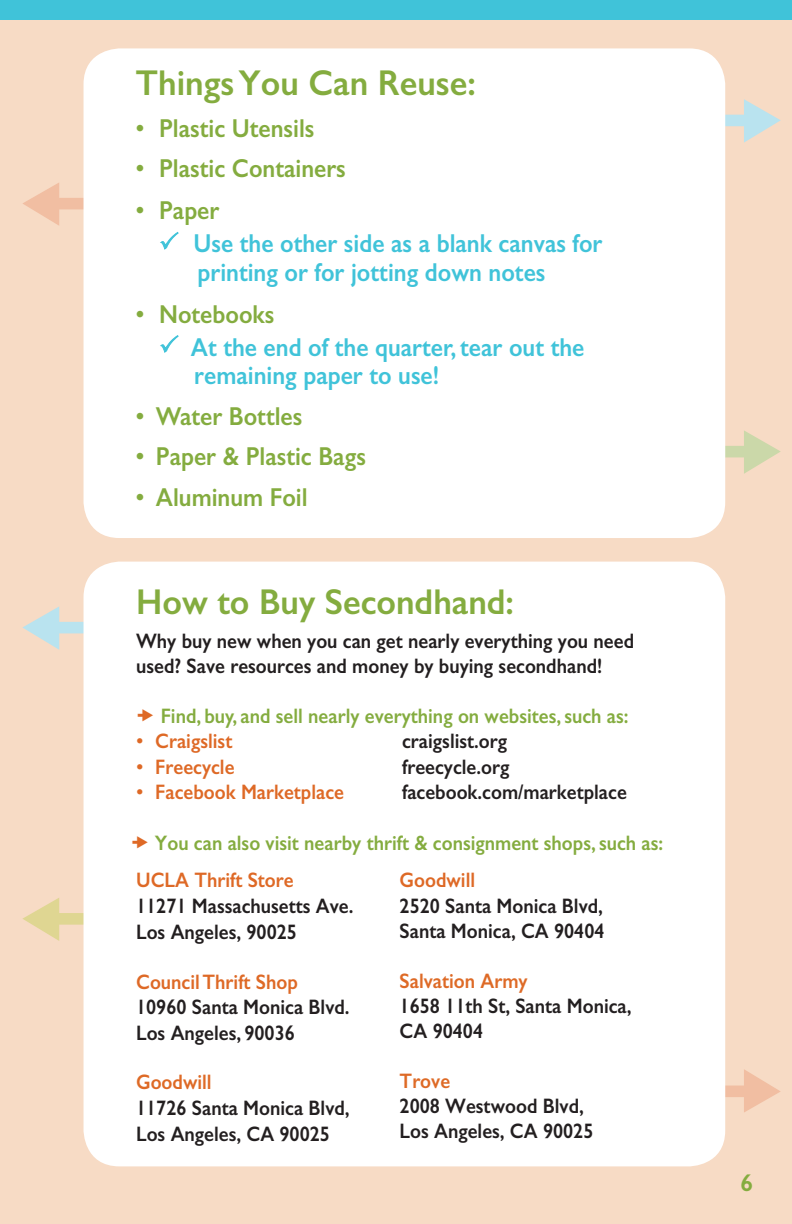
<style>
.page{position:relative;width:792px;height:1224px;background:#fff}
.page>*{position:absolute;margin:0;border:0;box-sizing:border-box;transform-origin:0 0}
.t1{font:600 36px "Gill Sans";color:#84ac3f;scale:.95 1}
.t2{font:600 26px/33px "Gill Sans";color:#40c3d9;scale:.91 1}
.t3{font:600 26px "Gill Sans";color:#84ac3f;scale:.91 1}
.t4{font:600 24px "Gill Sans";color:#84ac3f}
.t5{font:600 21px/25.2px "Gill Sans";color:#231f20;scale:.91 1}
.t6{font:600 21px/25.2px "Gill Sans";color:#221e1f;scale:.91 1}
.t7{font:600 21px "Gill Sans";color:#84ac3f;scale:.91 1}
.t8{font:600 21px "Gill Sans";color:#de6926;scale:.91 1}
.t9{font:600 21px "Gill Sans";color:#de6a26;scale:.91 1}
.s1{font-weight:400}
.s2{font-weight:400;color:#84ac3f}
.s3{color:#84ac3f}
</style>
<div class="page">
<div style="left:0;top:10px;width:792px;height:1214px;background:#f7dbc5"></div>
<svg style="left:22px;top:606px;width:62px;height:44px"></svg>
<svg style="left:22px;top:898px;width:62px;height:43px"></svg>
<svg style="left:23px;top:182px;width:61px;height:44px"></svg>
<svg style="left:725px;top:1069px;width:56px;height:44px"></svg>
<svg style="left:725px;top:99px;width:56px;height:44px"></svg>
<svg style="left:725px;top:430px;width:56px;height:44px"></svg>
<div style="left:84px;top:48px;width:641px;height:490px;background:#fff;border-radius:36px"></div>
<div style="left:84px;top:562px;width:641px;height:604px;background:#fff;border-radius:36px"></div>
<div style="left:0;top:0;width:792px;height:20px;background:#40c3d9"></div>
<h1 class="t1" style="left:135px;top:61px;width:360px">Things You Can Reuse:</h1>
<p class="t3" style="left:135px;top:112px;width:198px"><span class="s1">•</span> Plastic Utensils</p>
<p class="t3" style="left:135px;top:153px;width:233px"><span class="s1">•</span> Plastic Containers</p>
<p class="t2" style="left:193px;top:194px;width:451px;text-indent:-58px"><span class="s2">•</span> <span class="s3">Paper<br></span>Use the other side as a blank canvas for</p>
<p class="t2" style="left:198px;top:255px;width:384px">printing or for jotting down notes</p>
<p class="t2" style="left:191px;top:297px;width:434px;text-indent:-55px"><span class="s2">•</span> <span class="s3">Notebooks<br></span>At the end of the quarter, tear out the</p>
<p class="t2" style="left:194px;top:358px;width:271px">remaining paper to use!</p>
<p class="t3" style="left:135px;top:400px;width:185px"><span class="s1">•</span> Water Bottles</p>
<p class="t3" style="left:135px;top:441px;width:255px"><span class="s1">•</span> Paper &amp; Plastic Bags</p>
<p class="t3" style="left:135px;top:482px;width:191px"><span class="s1">•</span> Aluminum Foil</p>
<h1 class="t1" style="left:136px;top:580px;width:399px">How to Buy Secondhand:</h1>
<p class="t6" style="left:136px;top:628px;width:549px">Why buy new when you can get nearly everything you need used? Save resources and money by buying secondhand!</p>
<p class="t7" style="left:161px;top:703px;width:516px">Find, buy, and sell nearly everything on websites, such as:</p>
<p class="t8" style="left:136px;top:729px;width:107px"><span class="s1">•</span> Craigslist</p>
<p class="t8" style="left:136px;top:754px;width:110px"><span class="s1">•</span> Freecycle</p>
<p class="t8" style="left:136px;top:779px;width:230px"><span class="s1">•</span> Facebook Marketplace</p>
<p class="t5" style="left:402px;top:729px;width:248px">craigslist.org<br>freecycle.org facebook.com/marketplace</p>
<p class="t7" style="left:155px;top:830px;width:560px">You can also visit nearby thrift &amp; consignment shops, such as:</p>
<p class="t8" style="left:136px;top:868px;width:175px">UCLA Thrift Store</p>
<p class="t6" style="left:136px;top:893px;width:240px">11271 Massachusetts Ave.<br>Los Angeles, 90025</p>
<p class="t8" style="left:136px;top:969px;width:179px">Council Thrift Shop</p>
<p class="t5" style="left:136px;top:994px;width:236px;line-height:26px">10960 Santa Monica Blvd.<br>Los Angeles, 90036</p>
<p class="t9" style="left:136px;top:1070px;width:85px">Goodwill</p>
<p class="t5" style="left:136px;top:1095px;width:236px">11726 Santa Monica Blvd,<br>Los Angeles, CA 90025</p>
<p class="t8" style="left:400px;top:868px;width:85px">Goodwill</p>
<p class="t5" style="left:400px;top:893px;width:227px">2520 Santa Monica Blvd,<br>Santa Monica, CA 90404</p>
<p class="t9" style="left:400px;top:968px;width:142px">Salvation Army</p>
<p class="t5" style="left:400px;top:993px;width:256px">1658 11th St, Santa Monica,<br>CA 90404</p>
<p class="t9" style="left:400px;top:1068px;width:57px">Trove</p>
<p class="t5" style="left:400px;top:1093px;width:215px">2008 Westwood Blvd,<br>Los Angeles, CA 90025</p>
<p class="t4" style="left:741px;top:1168px;width:14px">6</p>
</div>
